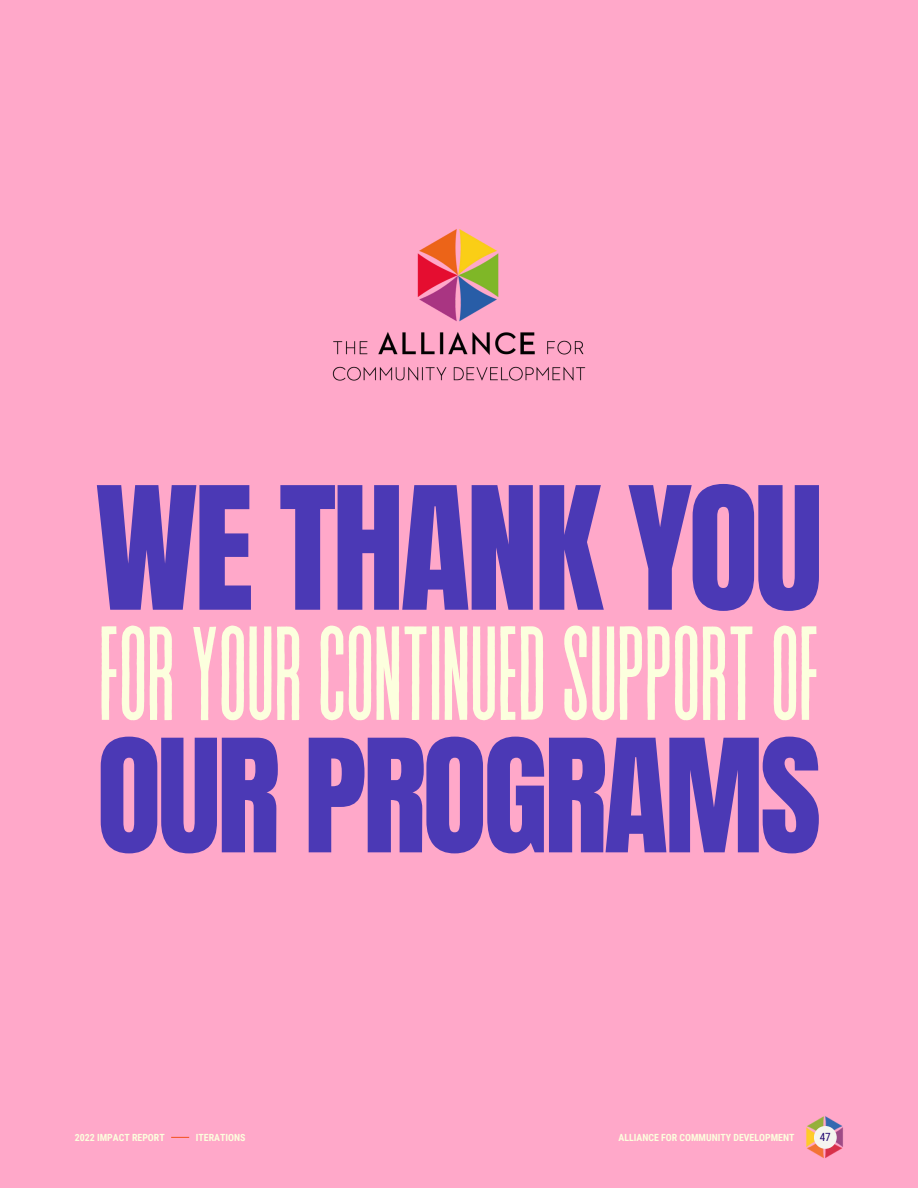
<style>
.page{position:relative;width:918px;height:1188px;background:#ffa8c9}
.page>*{position:absolute;margin:0;border:0;box-sizing:border-box;transform-origin:0 0}
.t1{font:145.05px "Anton";letter-spacing:-.03em;color:#4b39b5}
.t2{font:133.5px "Revive 80 Tall";letter-spacing:-.03em;color:#fcffde}
.t3{font:133.5px "Anton";letter-spacing:-.03em;color:#4b39b5}
.t4{font:11.25px "Roboto Condensed";color:#230871}
.t5{font:700 9.9px "Roboto Condensed";color:#fcffde}
</style>
<div class="page">
<img style="left:332px;top:229px;width:254px;height:152px">
<img style="left:806px;top:1116px;width:37px;height:42px">
<div style="left:814px;top:1126px;width:23px;height:23px;background:#f5f5ef;border-radius:50%"></div>
<svg style="left:171px;top:1137px;width:18px;height:1px"></svg>
<p class="t1" style="left:95px;top:445px;width:730px">WE THANK YOU</p>
<p class="t2" style="left:97px;top:605px;width:726px">FORYOURCONTINUEDSUPPORTOF</p>
<p class="t3" style="left:97px;top:700px;width:726px">OUR PROGRAMS</p>
<p class="t5" style="left:75px;top:1132px;width:91px">2022 IMPACT REPORT</p>
<p class="t5" style="left:196px;top:1132px;width:51px">ITERATIONS</p>
<p class="t5" style="left:619px;top:1132px;width:177px">ALLIANCE FOR COMMUNITY DEVELOPMENT</p>
<p class="t4" style="left:820px;top:1131px;width:13px">47</p>
</div>
